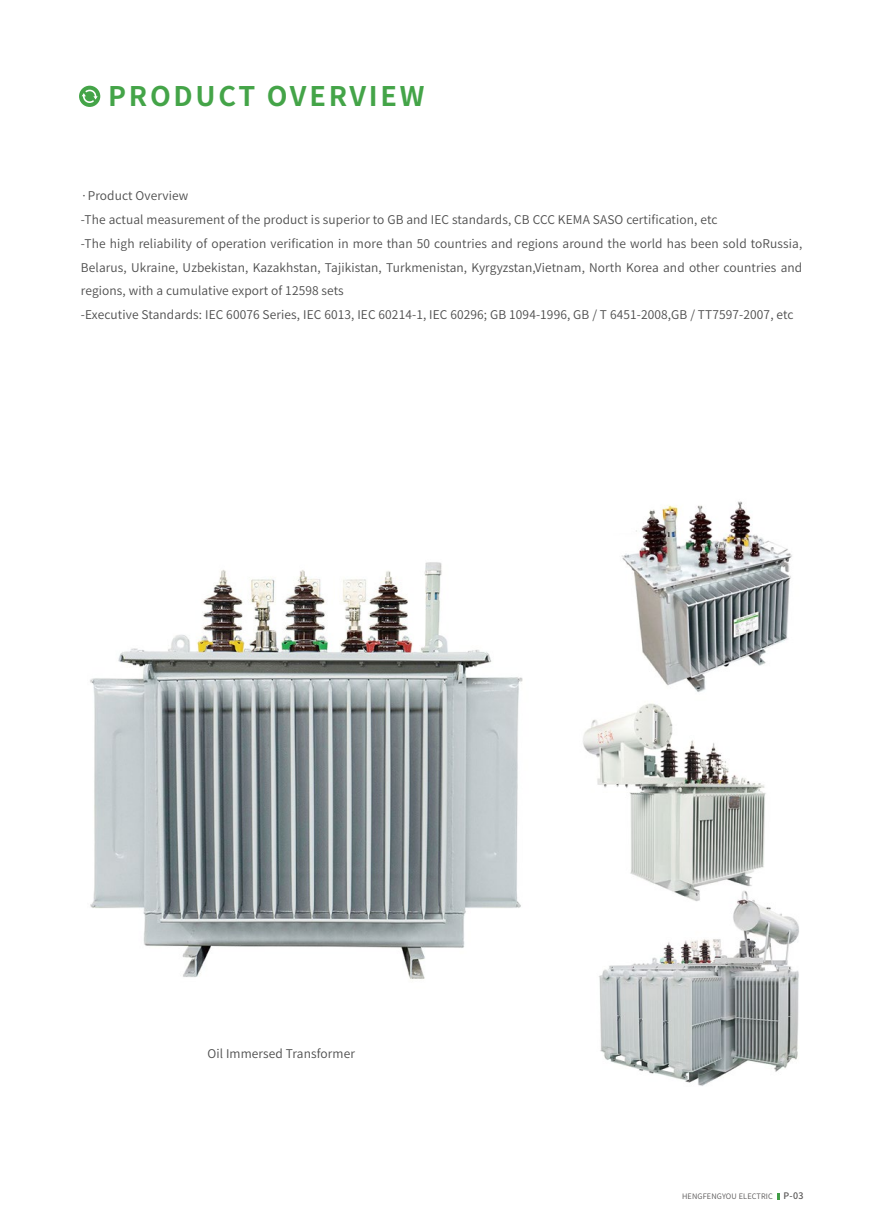
<style>
.page{position:relative;width:893px;height:1212px;background:#fff}
.page>*{position:absolute;margin:0;border:0;box-sizing:border-box;transform-origin:0 0}
.t1{font:700 27px "Source Han Sans CN";letter-spacing:.1em;color:#44a448}
.t2{font:12px/23.7px "Source Han Sans CN";letter-spacing:.01em;color:#4d4d4d}
.t3{font:7.5px "Source Han Sans CN";letter-spacing:.02em;color:#595757}
.s1{font-weight:500;font-size:9px}
</style>
<div class="page">
<img style="left:90px;top:562px;width:433px;height:417px">
<div style="left:25px;top:462px;width:120px;height:108px;background:#fff"></div>
<img style="left:583px;top:501px;width:216px;height:585px">
<div style="left:79px;top:86px;width:21px;height:21px;background:#44a448;border-radius:50%"></div>
<svg style="left:82px;top:90px;width:16px;height:13px"></svg>
<svg style="left:777px;top:1193px;width:2px;height:6px"></svg>
<h1 class="t1" style="left:108px;top:81px;width:318px">PRODUCT OVERVIEW</h1>
<p class="t2" style="left:81px;top:184px;width:723px">·Product Overview<br>-The actual measurement of the product is superior to GB and IEC standards, CB CCC KEMA SASO certification, etc<br>-The high reliability of operation verification in more than 50 countries and regions around the world has been sold toRussia, Belarus, Ukraine, Uzbekistan, Kazakhstan, Tajikistan, Turkmenistan, Kyrgyzstan,Vietnam, North Korea and other countries and regions, with a cumulative export of 12598 sets<br>-Executive Standards: IEC 60076 Series, IEC 6013, IEC 60214-1, IEC 60296; GB 1094-1996, GB / T 6451-2008,GB / TT7597-2007, etc</p>
<p class="t2" style="left:207px;top:1042px;width:149px">Oil Immersed Transformer</p>
<p class="t3" style="left:682px;top:1192px;width:123px">HENGFENGYOU ELECTRIC <span class="s1">P-03</span></p>
</div>
